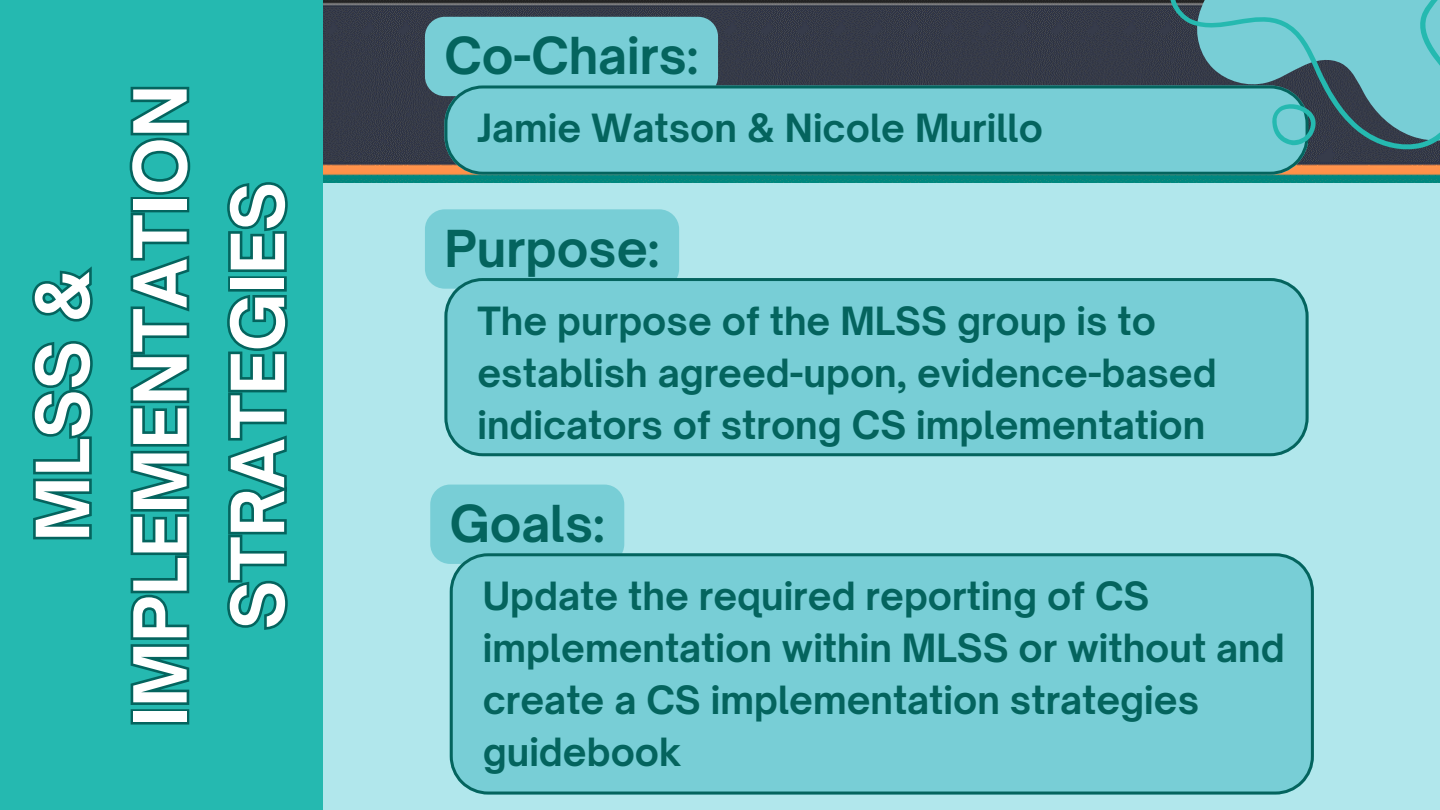
<style>
.page{position:relative;width:1440px;height:810px;background:#b1e7ec}
.page>*{position:absolute;margin:0;border:0;box-sizing:border-box;transform-origin:0 0}
.t1{font:700 70px/97.5px "Open Sauce One";color:#fff;text-align:center}
.t2{font:700 48.8px "Open Sauce One";color:#04645e}
.t3{font:700 37.2px/51.9px "Open Sauce One";color:#04645e}
</style>
<div class="page">
<img style="left:322px;top:0;width:1118px;height:183px">
<div style="left:0;top:0;width:322px;height:810px;background:#25b9b0"></div>
<svg style="left:32px;top:266px;width:61px;height:274px"></svg>
<svg style="left:129px;top:86px;width:62px;height:639px"></svg>
<svg style="left:227px;top:182px;width:61px;height:448px"></svg>
<div style="left:425px;top:17px;width:293px;height:79px;background:#78ced6;border-radius:20px"></div>
<div style="left:425px;top:209px;width:254px;height:80px;background:#78ced6;border-radius:20px"></div>
<svg style="left:444px;top:85px;width:864px;height:90px"></svg>
<div style="left:444px;top:278px;width:864px;height:178px;background:#78ced6"></div>
<svg style="left:1169px;top:0;width:271px;height:160px"></svg>
<div style="left:430px;top:485px;width:194px;height:79px;background:#78ced6;border-radius:20px"></div>
<div style="left:450px;top:553px;width:864px;height:242px;background:#78ced6"></div>
<p class="t1" style="left:14px;top:727px;width:644px;rotate:-90deg">MLSS &amp;<br>IMPLEMENTATION<br>STRATEGIES</p>
<p class="t2" style="left:444px;top:26px;width:256px">Co-Chairs:</p>
<p class="t3" style="left:478px;top:102px;width:567px">Jamie Watson &amp; Nicole Murillo</p>
<h2 class="t2" style="left:444px;top:218px;width:217px">Purpose:</h2>
<h2 class="t3" style="left:478px;top:295px;width:741px">The purpose of the MLSS group is to establish agreed-upon, evidence-based indicators of strong CS implementation</h2>
<p class="t2" style="left:450px;top:493px;width:157px">Goals:</p>
<h2 class="t3" style="left:483px;top:570px;width:803px">Update the required reporting of CS implementation within MLSS or without and create a CS implementation strategies guidebook</h2>
</div>
